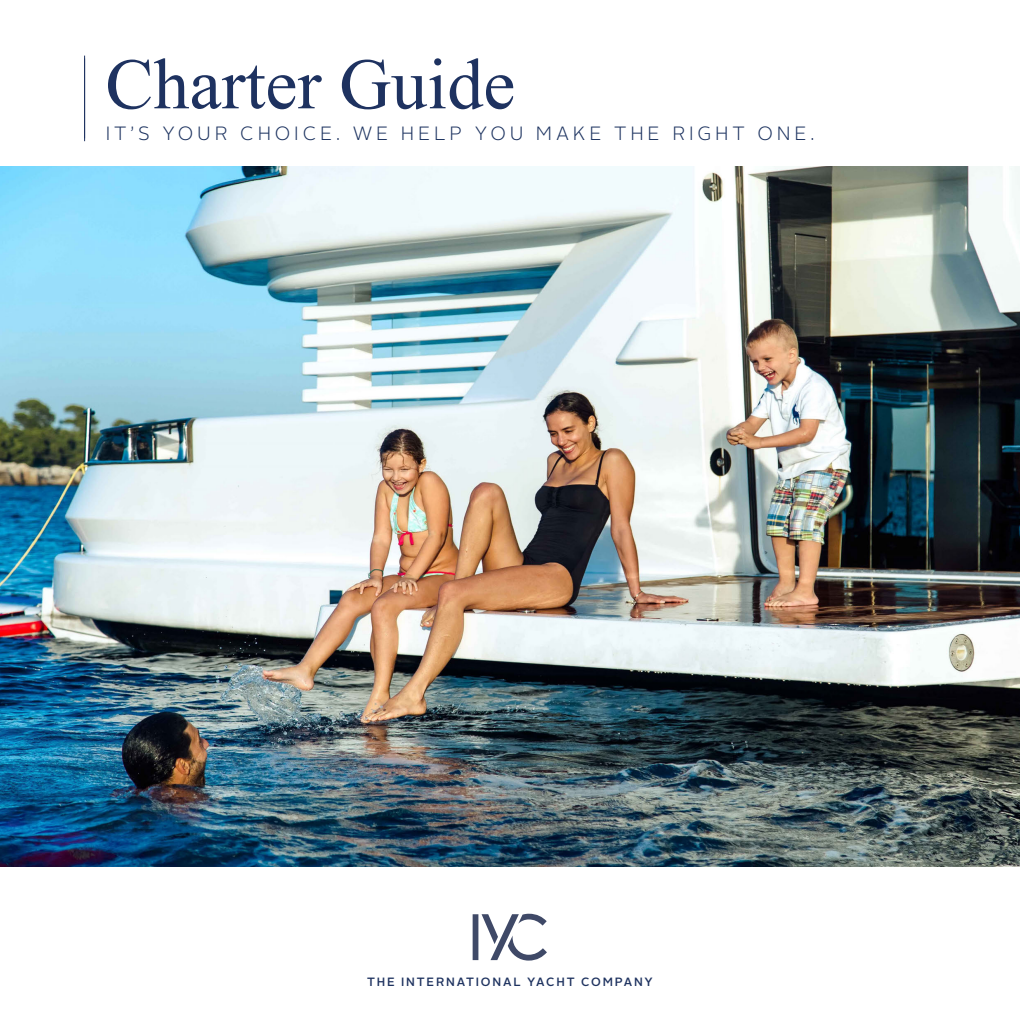
<style>
.page{position:relative;width:1020px;height:1020px;background:#fff}
.page>*{position:absolute;margin:0;border:0;box-sizing:border-box;transform-origin:0 0}
.t1{font:72px "Times New Roman";color:#1e3260}
.t2{font:300 19.2px "Alright Sans LT";letter-spacing:.2em;color:#1d3360}
.t3{font:500 12px "Alright Sans LT";letter-spacing:.15em;color:#1f3360}
</style>
<div class="page">
<div style="left:473px;top:914px;width:5px;height:46px;background:#3f4967"></div>
<svg style="left:482px;top:914px;width:65px;height:47px"></svg>
<img style="left:0;top:166px;width:1020px;height:701px">
<hr style="left:84px;top:56px;width:1px;height:85px;background:#1e3260">
<p class="t1" style="left:105px;top:36px;width:411px">Charter Guide</p>
<p class="t2" style="left:106px;top:120px;width:710px">IT’S YOUR CHOICE. WE HELP YOU MAKE THE RIGHT ONE.</p>
<p class="t3" style="left:367px;top:974px;width:287px">THE INTERNATIONAL YACHT COMPANY</p>
</div>
